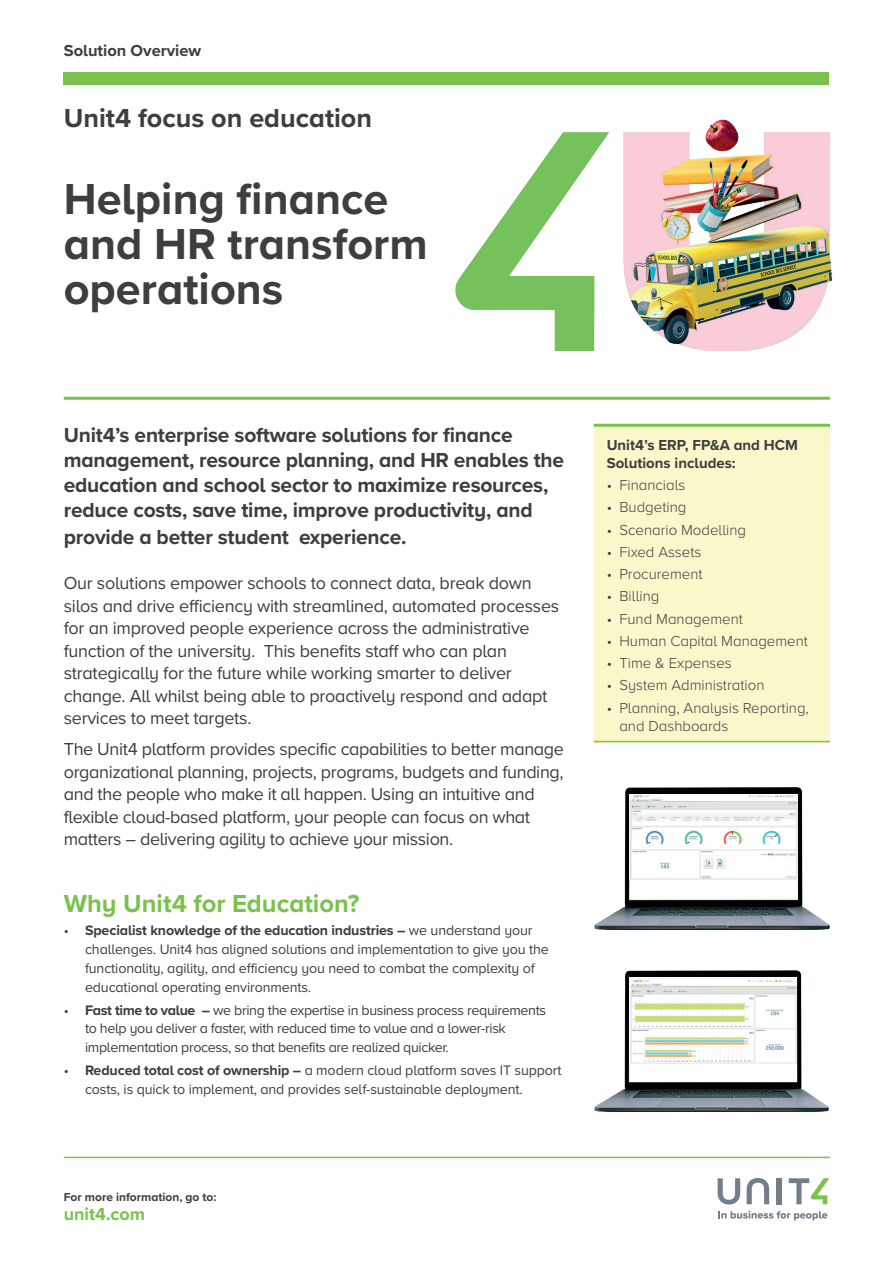
<style>
.page{position:relative;width:893px;height:1263px;background:#fff}
.page>*{position:absolute;margin:0;border:0;box-sizing:border-box;transform-origin:0 0}
.t1{font:700 45px/45px "Proxima Nova A";color:#3e3e3f}
.t2{font:700 27px "Proxima Nova A";color:#3e3e3f}
.t3{font:700 25.5px "Proxima Nova A";color:#7ac24b}
.t4{font:700 21px/25.7px "Proxima Nova A";letter-spacing:-.01em;color:#3e3e3f}
.t5{font:18px/22.5px "Proxima Nova A";letter-spacing:-.015em;color:#3e3e3f}
.t6{font:700 18px "Proxima Nova A";color:#7ac24b}
.t7{font:700 16.5px "Proxima Nova A";color:#3e3e3f}
.t8{font:300 15px/18px "Proxima Nova A";color:#3e3e3f}
.t9{font:700 15px/18px "Proxima Nova A";color:#3e3e3f}
.t10{font:14.25px/18.8px "Proxima Nova A";letter-spacing:-.01em;color:#3e3e3f}
.t11{font:700 12px "Proxima Nova A";color:#3e3e3f}
.s1{font-weight:700}
</style>
<div class="page">
<div style="left:64px;top:72px;width:765px;height:13px;background:#7ac24b"></div>
<hr style="left:64px;top:1157px;width:766px;height:1px;background:#7ac24b">
<svg style="left:718px;top:1211px;width:109px;height:9px"></svg>
<svg style="left:718px;top:1178px;width:22px;height:26px"></svg>
<svg style="left:747px;top:1178px;width:22px;height:26px"></svg>
<div style="left:777px;top:1178px;width:5px;height:26px;background:#727f8a"></div>
<svg style="left:789px;top:1178px;width:40px;height:26px"></svg>
<div style="left:594px;top:425px;width:235px;height:318px;background:#faf8cb"></div>
<hr style="left:64px;top:397px;width:766px;height:3px;background:#7ac24b">
<hr style="left:594px;top:424px;width:236px;height:3px;background:#7ac24b">
<hr style="left:594px;top:741px;width:236px;height:1px;background:#7ac24b">
<img style="left:455px;top:119px;width:378px;height:232px">
<img style="left:594px;top:787px;width:236px;height:143px">
<img style="left:630px;top:794px;width:167px;height:86px">
<img style="left:594px;top:970px;width:235px;height:142px">
<img style="left:629px;top:977px;width:167px;height:87px">
<p class="t7" style="left:64px;top:38px;width:139px">Solution Overview</p>
<h2 class="t2" style="left:64px;top:98px;width:310px">Unit4 focus on education</h2>
<h1 class="t1" style="left:64px;top:175px;width:366px">Helping finance and HR transform operations</h1>
<p class="t4" style="left:64px;top:421px;width:502px">Unit4’s enterprise software solutions for finance management, resource planning, and HR enables the education and school sector to maximize resources, reduce costs, save time, improve productivity, and provide a better student experience.</p>
<p class="t5" style="left:64px;top:571px;width:497px">Our solutions empower schools to connect data, break down silos and drive efficiency with streamlined, automated processes for an improved people experience across the administrative function of the university. This benefits staff who can plan strategically for the future while working smarter to deliver change. All whilst being able to proactively respond and adapt services to meet targets.</p>
<p class="t5" style="left:64px;top:737px;width:502px">The Unit4 platform provides specific capabilities to better manage organizational planning, projects, programs, budgets and funding, and the people who make it all happen. Using an intuitive and flexible cloud-based platform, your people can focus on what matters – delivering agility to achieve your mission.</p>
<h3 class="t3" style="left:64px;top:885px;width:297px">Why Unit4 for Education?</h3>
<p class="t10" style="left:85px;top:920px;width:465px;text-indent:-21px">• <span class="s1">Specialist knowledge of the education industries –</span> we understand your challenges. Unit4 has aligned solutions and implementation to give you the functionality, agility, and efficiency you need to combat the complexity of educational operating environments.</p>
<p class="t10" style="left:85px;top:1000px;width:463px;text-indent:-21px">• <span class="s1">Fast time to value –</span> we bring the expertise in business process requirements to help you deliver a faster, with reduced time to value and a lower-risk implementation process, so that benefits are realized quicker.</p>
<p class="t10" style="left:85px;top:1060px;width:478px;text-indent:-21px">• <span class="s1">Reduced total cost of ownership –</span> a modern cloud platform saves IT support costs, is quick to implement, and provides self-sustainable deployment.</p>
<p class="t11" style="left:64px;top:1188px;width:154px">For more information, go to:</p>
<p class="t6" style="left:64px;top:1201px;width:83px">unit4.com</p>
<p class="t9" style="left:607px;top:435px;width:193px">Unit4’s ERP, FP&amp;A and HCM<br>Solutions includes:</p>
<p class="t8" style="left:607px;top:475px;width:80px">• Financials</p>
<p class="t8" style="left:607px;top:497px;width:81px">• Budgeting</p>
<p class="t8" style="left:607px;top:520px;width:141px">• Scenario Modelling</p>
<p class="t8" style="left:607px;top:542px;width:96px">• Fixed Assets</p>
<p class="t8" style="left:607px;top:564px;width:97px">• Procurement</p>
<p class="t8" style="left:607px;top:586px;width:54px">• Billing</p>
<p class="t8" style="left:607px;top:609px;width:138px">• Fund Management</p>
<p class="t8" style="left:607px;top:631px;width:203px">• Human Capital Management</p>
<p class="t8" style="left:607px;top:653px;width:127px">• Time &amp; Expenses</p>
<p class="t8" style="left:607px;top:675px;width:159px">• System Administration</p>
<p class="t8" style="left:619px;top:698px;width:191px;text-indent:-13px">• Planning, Analysis Reporting, and Dashboards</p>
</div>
